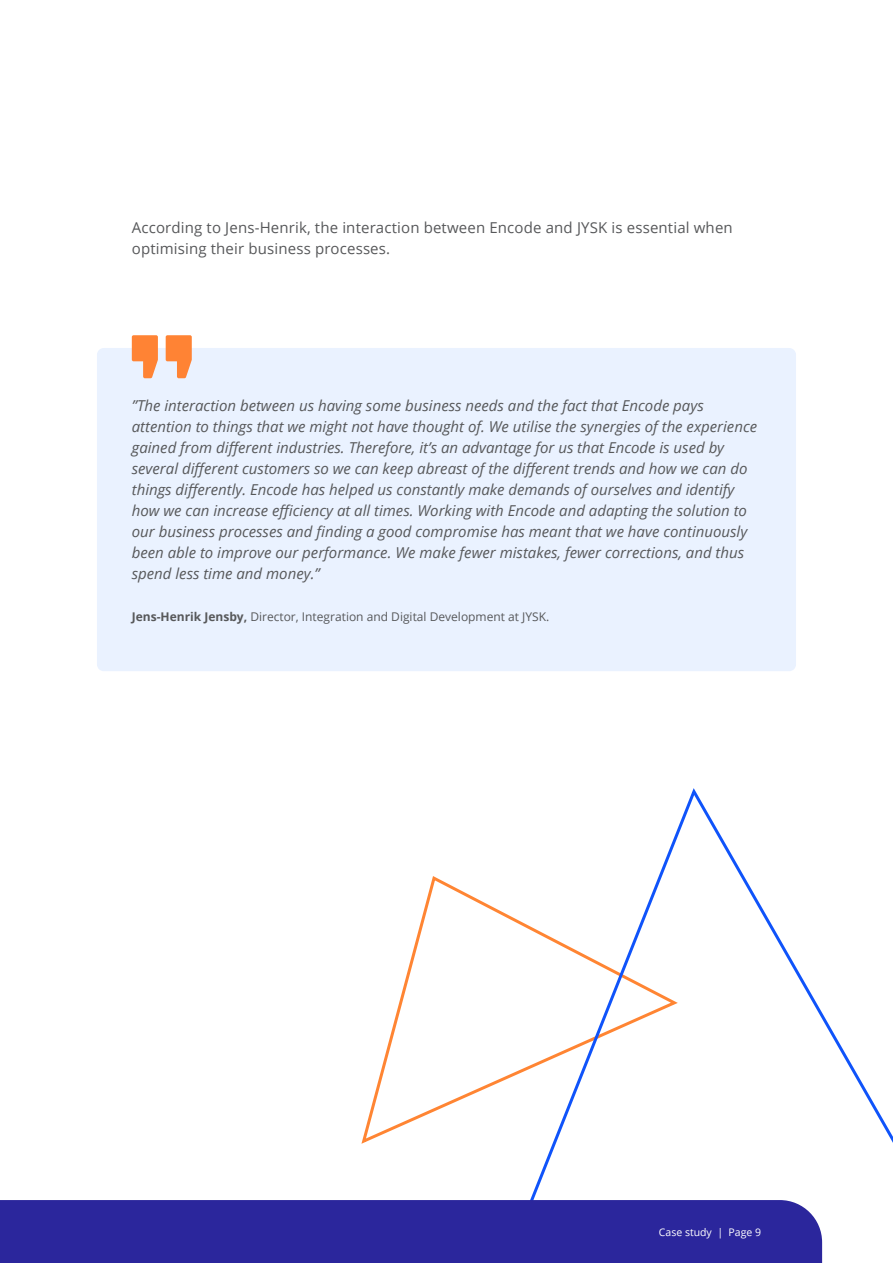
<style>
.page{position:relative;width:893px;height:1263px;background:#fff}
.page>*{position:absolute;margin:0;border:0;box-sizing:border-box;transform-origin:0 0}
.Citat{font:italic 15px/21px "Open Sans";color:#57585a}
.t1{font:15px/21px "Open Sans";letter-spacing:.01em;color:#57585a}
.Brødtekst_1_column{font:12px "Open Sans";color:#57585a}
.t2{font:10.5px "Open Sans";color:#fff}
.s1{font-weight:700}
</style>
<div class="page">
<svg style="left:361px;top:876px;width:135px;height:268px"></svg>
<svg style="left:496px;top:788px;width:397px;height:475px"></svg>
<div style="left:0;top:1200px;width:822px;height:63px;background:#2b269c"></div>
<div style="left:97px;top:348px;width:699px;height:323px;background:#eaf2ff;border-radius:7px"></div>
<svg style="left:132px;top:335px;width:26px;height:43px"></svg>
<svg style="left:166px;top:335px;width:26px;height:43px"></svg>
<p class="t1" style="left:132px;top:216px;width:602px">According to Jens-Henrik, the interaction between Encode and JYSK is essential when optimising their business processes.</p>
<p class="Citat" style="left:132px;top:395px;width:627px">”The interaction between us having some business needs and the fact that Encode pays attention to things that we might not have thought of. We utilise the synergies of the experience gained from different industries. Therefore, it’s an advantage for us that Encode is used by several different customers so we can keep abreast of the different trends and how we can do things differently. Encode has helped us constantly make demands of ourselves and identify how we can increase efficiency at all times. Working with Encode and adapting the solution to our business processes and finding a good compromise has meant that we have continuously been able to improve our performance. We make fewer mistakes, fewer corrections, and thus spend less time and money.”</p>
<p class="Brødtekst_1_column" style="left:132px;top:609px;width:419px"><span class="s1">Jens-Henrik Jensby,</span> Director, Integration and Digital Development at JYSK.</p>
<p class="t2" style="left:659px;top:1224px;width:104px">Case study | Page 9</p>
</div>
